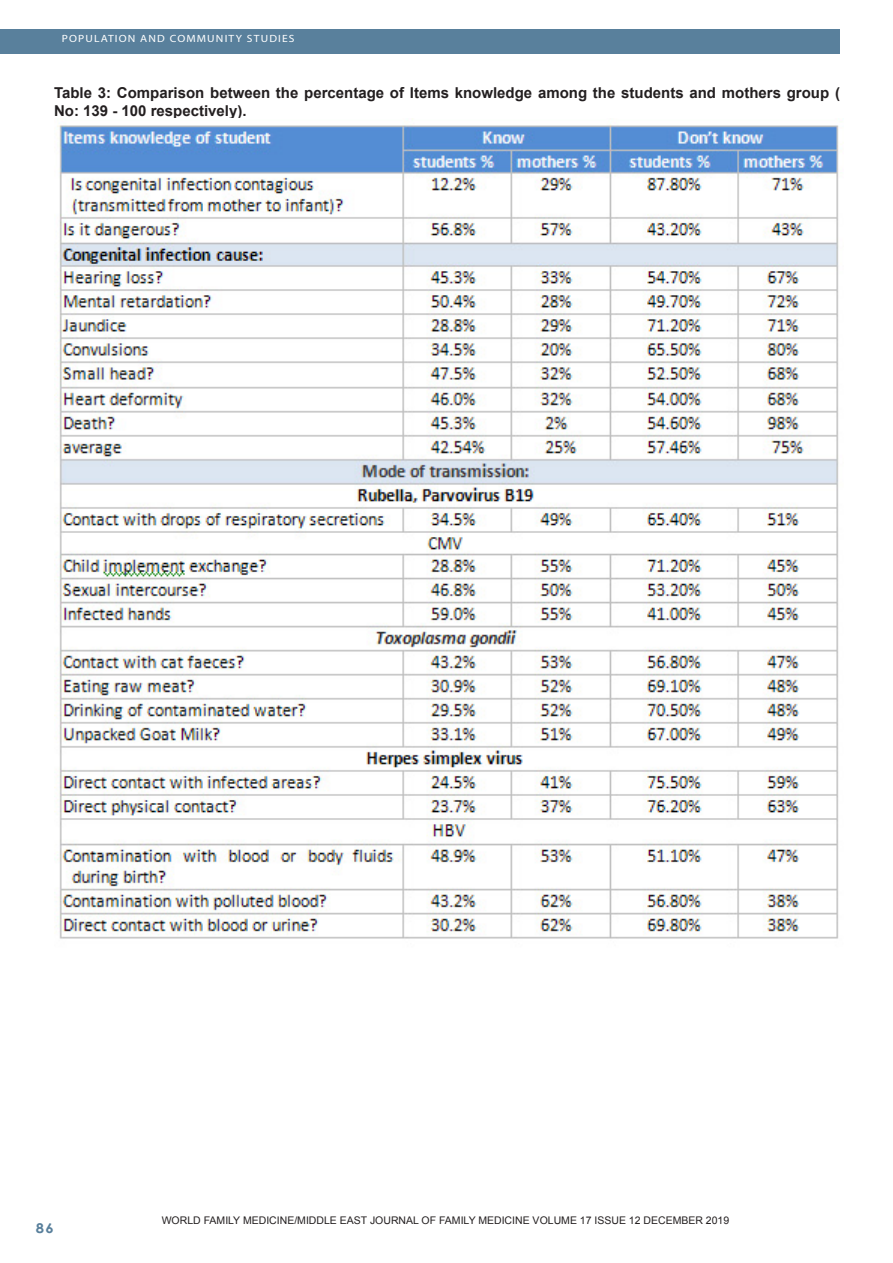
<style>
.page{position:relative;width:893px;height:1263px;background:#fff}
.page>*{position:absolute;margin:0;border:0;box-sizing:border-box;transform-origin:0 0}
.Footnote_Text{font:700 15px/18px "Arial";color:#231f20}
.t1{font:700 13.5px "Century Gothic";color:#59809c;scale:1.1 1}
.Footnote_Text-2{font:10.5px "Arial";color:#231f20}
.t2{font:10.5px "Myriad";letter-spacing:.1em;color:#fff;scale:1.1 1}
</style>
<div class="page">
<div style="left:0;top:30px;width:840px;height:24px;background:#59809c"></div>
<img style="left:54px;top:119px;width:785px;height:820px">
<p class="t2" style="left:62px;top:34px;width:213px">POPULATION AND COMMUNITY STUDIES</p>
<p class="Footnote_Text" style="left:54px;top:84px;width:787px">Table 3: Comparison between the percentage of Items knowledge among the students and mothers group (<br>No: 139 - 100 respectively).</p>
<p class="t1" style="left:36px;top:1217px;width:18px">86</p>
<p class="Footnote_Text-2" style="left:162px;top:1214px;width:569px">WORLD FAMILY MEDICINE/MIDDLE EAST JOURNAL OF FAMILY MEDICINE VOLUME 17 ISSUE 12 DECEMBER 2019</p>
</div>
